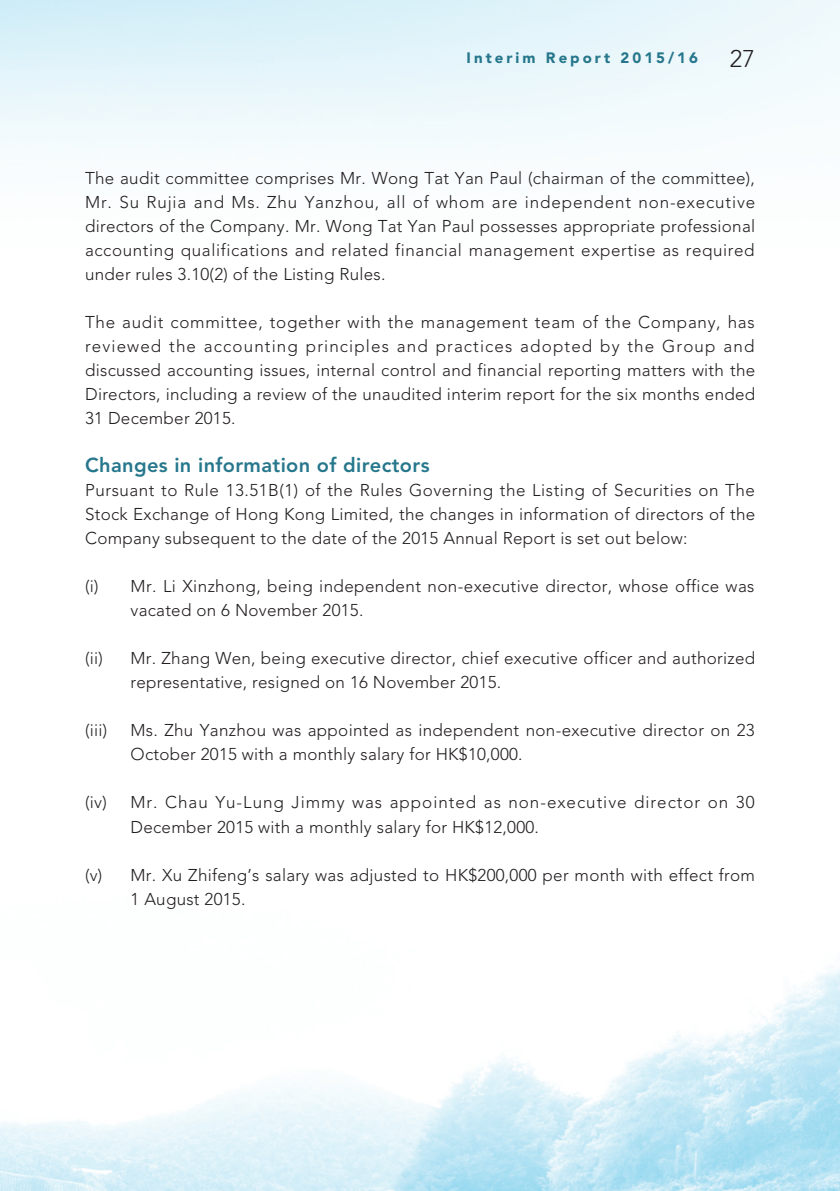
<style>
.page{position:relative;width:840px;height:1191px;background:#fff}
.page>*{position:absolute;margin:0;border:0;box-sizing:border-box;transform-origin:0 0}
.t1{font:300 24px "Avenir LT Std";color:#231f20}
._02_H2{font:800 20px "Avenir LT Std";letter-spacing:.02em;color:#26778c}
._00_txt{font:300 17px/24px "Avenir LT Std";letter-spacing:.015em;color:#231f20}
._00_txt-2{font:300 17px/24px "Avenir LT Std";letter-spacing:.055em;color:#231f20}
.t2{font:900 15px "Avenir LT Std";letter-spacing:.2em;color:#26778c}
</style>
<div class="page">
<img style="left:0;top:0;width:839px;height:1191px">
<p class="t2" style="left:466px;top:49px;width:233px">Interim Report 2015/16</p>
<h1 class="t1" style="left:729px;top:45px;width:26px">27</h1>
<p class="_00_txt" style="left:85px;top:166px;width:671px;text-align:justify">The audit committee comprises Mr. Wong Tat Yan Paul (chairman of the committee), Mr. Su Rujia and Ms. Zhu Yanzhou, all of whom are independent non-executive directors of the Company. Mr. Wong Tat Yan Paul possesses appropriate professional accounting qualifications and related financial management expertise as required under rules 3.10(2) of the Listing Rules.</p>
<p class="_00_txt" style="left:85px;top:310px;width:671px;text-align:justify">The audit committee, together with the management team of the Company, has reviewed the accounting principles and practices adopted by the Group and discussed accounting issues, internal control and financial reporting matters with the Directors, including a review of the unaudited interim report for the six months ended 31 December 2015.</p>
<p class="_02_H2" style="left:85px;top:453px;width:346px">Changes in information of directors</p>
<p class="_00_txt" style="left:85px;top:478px;width:671px;text-align:justify">Pursuant to Rule 13.51B(1) of the Rules Governing the Listing of Securities on The Stock Exchange of Hong Kong Limited, the changes in information of directors of the Company subsequent to the date of the 2015 Annual Report is set out below:</p>
<p class="_00_txt" style="left:130px;top:574px;width:625px;text-indent:-45px">(i) Mr. Li Xinzhong, being independent non-executive director, whose office was vacated on 6 November 2015.</p>
<p class="_00_txt" style="left:130px;top:646px;width:625px;text-indent:-45px">(ii) Mr. Zhang Wen, being executive director, chief executive officer and authorized representative, resigned on 16 November 2015.</p>
<p class="_00_txt" style="left:85px;top:718px;width:24px">(iii)</p>
<p class="_00_txt" style="left:130px;top:718px;width:625px">Ms. Zhu Yanzhou was appointed as independent non-executive director on 23<br>October 2015 with a monthly salary for HK$10,000.</p>
<p class="_00_txt-2" style="left:130px;top:790px;width:625px;text-indent:-45px">(iv) Mr. Chau Yu-Lung Jimmy was appointed as non-executive director on 30<br>December 2015 with a monthly salary for HK$12,000.</p>
<p class="_00_txt" style="left:130px;top:862px;width:625px;text-indent:-45px">(v) Mr. Xu Zhifeng’s salary was adjusted to HK$200,000 per month with effect from<br>1 August 2015.</p>
</div>
